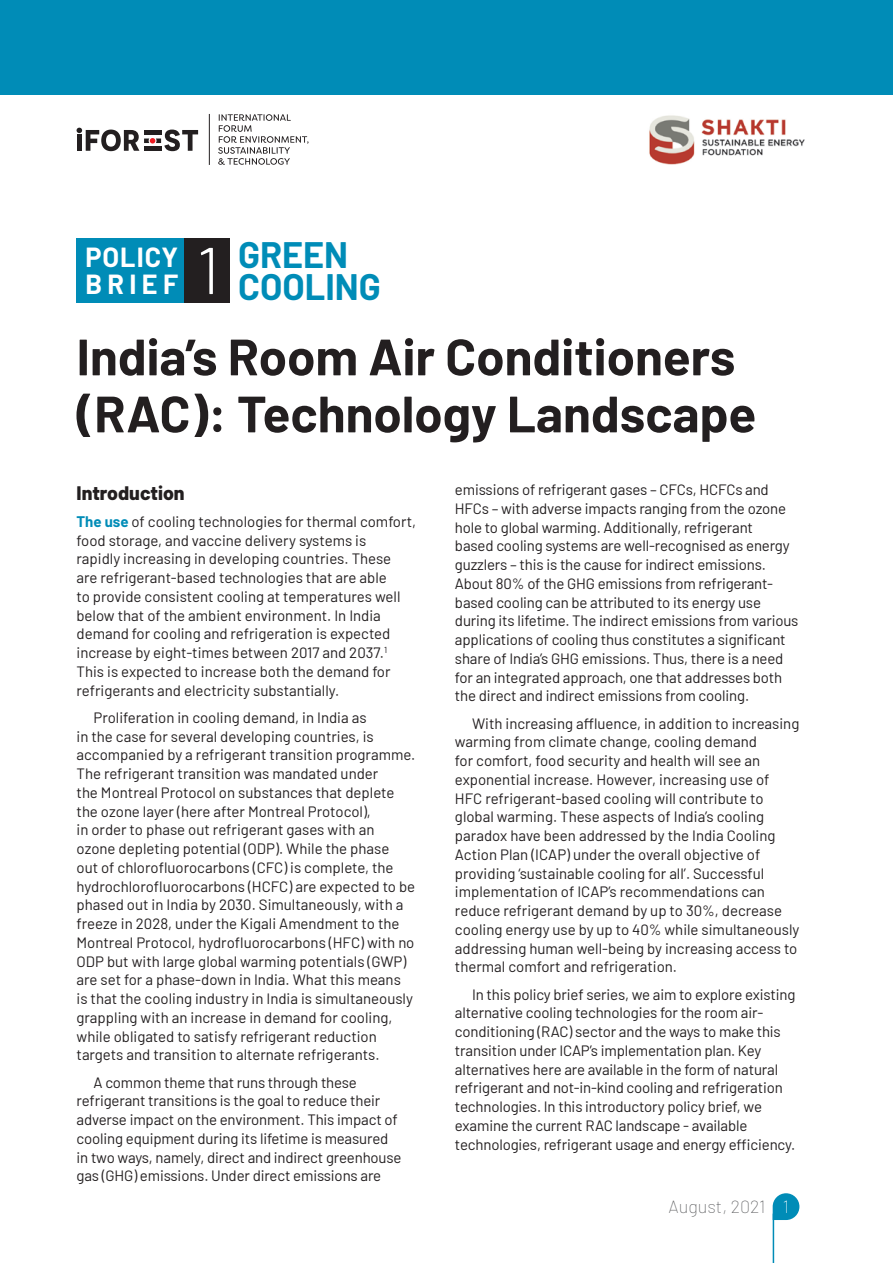
<style>
.page{position:relative;width:893px;height:1263px;background:#fff}
.page>*{position:absolute;margin:0;border:0;box-sizing:border-box;transform-origin:0 0}
.t1{font:700 51px/57px "Barlow";color:#231f20}
.t2{font:700 36px/31.5px "Barlow";color:#008cb7;text-align:center}
.t3{font:700 27px/27px "Barlow";letter-spacing:.035em;color:#fff}
.t4{font:800 19.5px "Barlow";color:#231f20}
.t5{font:100 18px "Barlow";color:#57585a}
.t6{font:15px/18.8px "Barlow";letter-spacing:-.005em;color:#231f20}
.s1{font-weight:700;color:#008cb7}
.s2{color:#fff}
</style>
<div class="page">
<svg style="left:773px;top:1193px;width:26px;height:27px"></svg>
<hr style="left:773px;top:1213px;width:1px;height:50px;background:#008cb7">
<div style="left:0;top:0;width:893px;height:94px;background:#008cb7"></div>
<img style="left:649px;top:115px;width:156px;height:50px">
<svg style="left:77px;top:128px;width:121px;height:23px"></svg>
<svg style="left:218px;top:114px;width:90px;height:51px"></svg>
<hr style="left:209px;top:114px;width:1px;height:51px;background:#231f20">
<div style="left:77px;top:238px;width:108px;height:65px;background:#008cb7"></div>
<div style="left:185px;top:238px;width:45px;height:65px;background:#231f20"></div>
<h3 class="t3" style="left:85px;top:241px;width:94px">Policy<br>Brief</h3>
<h2 class="t2" style="left:197px;top:237px;width:186px">green<br><sup>1</sup> Cooling</h2>
<h1 class="t1" style="left:77px;top:324px;width:681px">India’s Room Air Conditioners (RAC): Technology Landscape</h1>
<h3 class="t4" style="left:77px;top:478px;width:110px">Introduction</h3>
<p class="t6" style="left:77px;top:511px;width:341px"><span class="s1">The use</span> of cooling technologies for thermal comfort, food storage, and vaccine delivery systems is<br>rapidly increasing in developing countries. These<br>are refrigerant-based technologies that are able<br>to provide consistent cooling at temperatures well below that of the ambient environment. In India demand for cooling and refrigeration is expected increase by eight-times between 2017 and 2037.<sup>1<br></sup>This is expected to increase both the demand for refrigerants and electricity substantially.</p>
<p class="t6" style="left:77px;top:707px;width:340px;text-indent:17px">Proliferation in cooling demand, in India as<br>in the case for several developing countries, is accompanied by a refrigerant transition programme.<br>The refrigerant transition was mandated under<br>the Montreal Protocol on substances that deplete the ozone layer (here after Montreal Protocol),<br>in order to phase out refrigerant gases with an ozone depleting potential (ODP). While the phase<br>out of chlorofluorocarbons (CFC) is complete, the hydrochlorofluorocarbons (HCFC) are expected to be phased out in India by 2030. Simultaneously, with a freeze in 2028, under the Kigali Amendment to the Montreal Protocol, hydrofluorocarbons (HFC) with no ODP but with large global warming potentials (GWP) are set for a phase-down in India. What this means is that the cooling industry in India is simultaneously grappling with an increase in demand for cooling, while obligated to satisfy refrigerant reduction targets and transition to alternate refrigerants.</p>
<p class="t6" style="left:77px;top:1072px;width:326px;text-indent:17px">A common theme that runs through these refrigerant transitions is the goal to reduce their adverse impact on the environment. This impact of cooling equipment during its lifetime is measured in two ways, namely, direct and indirect greenhouse gas (GHG) emissions. Under direct emissions are</p>
<p class="t6" style="left:455px;top:479px;width:345px">emissions of refrigerant gases – CFCs, HCFCs and HFCs – with adverse impacts ranging from the ozone hole to global warming. Additionally, refrigerant<br>based cooling systems are well-recognised as energy guzzlers – this is the cause for indirect emissions.<br>About 80% of the GHG emissions from refrigerant&shy;based cooling can be attributed to its energy use during its lifetime. The indirect emissions from various applications of cooling thus constitutes a significant share of India’s GHG emissions. Thus, there is a need for an integrated approach, one that addresses both the direct and indirect emissions from cooling.</p>
<p class="t6" style="left:455px;top:713px;width:346px;text-indent:17px">With increasing affluence, in addition to increasing warming from climate change, cooling demand<br>for comfort, food security and health will see an exponential increase. However, increasing use of HFC refrigerant-based cooling will contribute to global warming. These aspects of India’s cooling paradox have been addressed by the India Cooling Action Plan (ICAP) under the overall objective of providing ‘sustainable cooling for all’. Successful implementation of ICAP’s recommendations can reduce refrigerant demand by up to 30%, decrease cooling energy use by up to 40% while simultaneously addressing human well-being by increasing access to thermal comfort and refrigeration.</p>
<p class="t6" style="left:455px;top:984px;width:342px;text-indent:17px">In this policy brief series, we aim to explore existing alternative cooling technologies for the room air&shy;conditioning (RAC) sector and the ways to make this transition under ICAP’s implementation plan. Key alternatives here are available in the form of natural refrigerant and not-in-kind cooling and refrigeration technologies. In this introductory policy brief, we examine the current RAC landscape - available technologies, refrigerant usage and energy efficiency.</p>
<p class="t5" style="left:669px;top:1194px;width:122px">August, 2021 <span class="s2">1</span></p>
</div>
